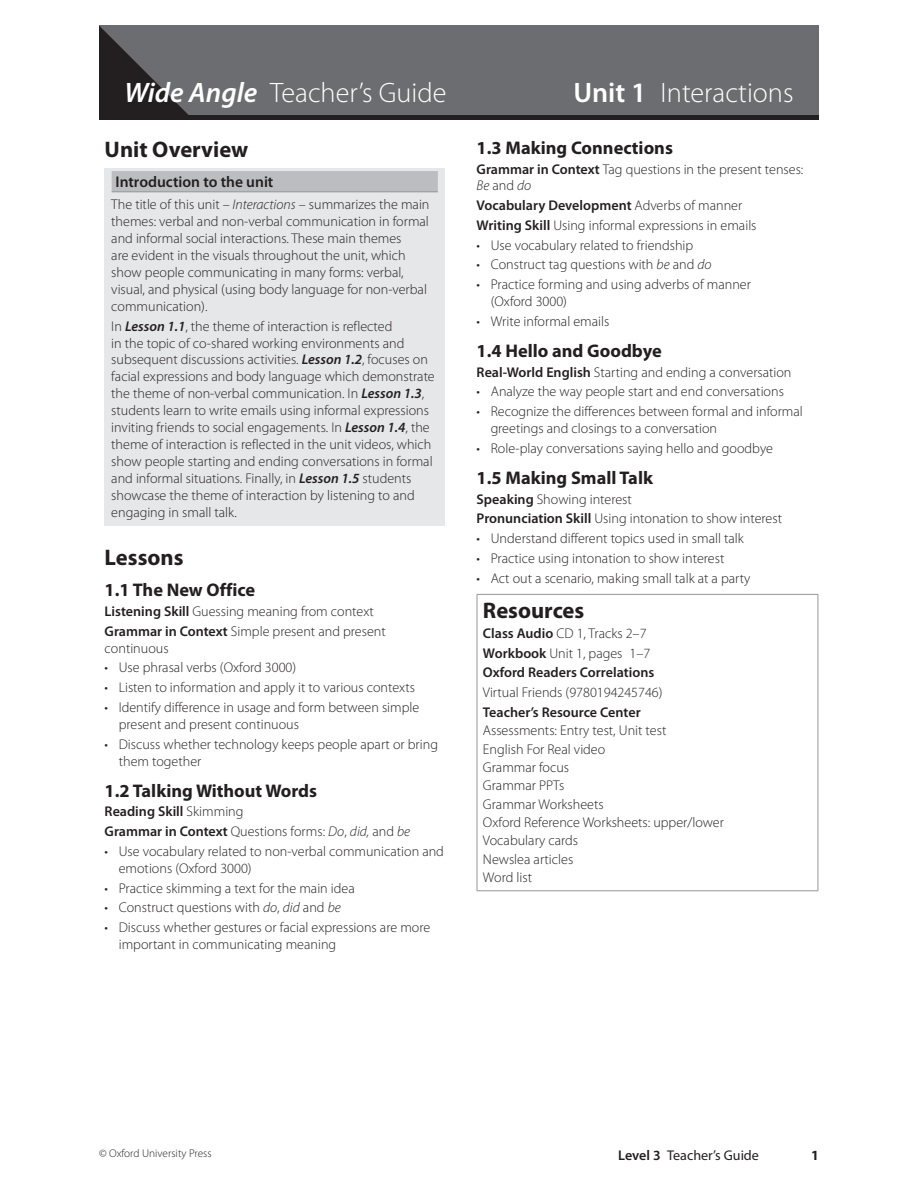
<style>
.page{position:relative;width:918px;height:1188px;background:#fff}
.page>*{position:absolute;margin:0;border:0;box-sizing:border-box;transform-origin:0 0}
.t1{font:300 28.2px "Myriad Pro";color:#fff}
.t2{font:700 22.65px "Myriad Pro";color:#231f20}
.t3{font:700 18.3px "Myriad Pro";color:#231f20}
.t4{font:600 15.45px "Myriad Pro";color:#231f20}
.t5{font:300 14.1px/17px "Myriad Pro";color:#231f20}
.t6{font:600 14.1px/19.8px "Myriad Pro";color:#231f20}
.t7{font:14.1px "Myriad Pro";color:#231f20}
.t8{font:700 14.1px "Myriad Pro";color:#231f20}
.t9{font:300 11.25px "Myriad Pro";color:#231f20}
.s1{font-weight:600;font-style:italic}
.s2{font-weight:600}
.s3{font-style:italic}
.s4{font-weight:300}
.s5{font-weight:300;font-style:italic}
</style>
<div class="page">
<div style="left:105px;top:168px;width:340px;height:358px;background:#e6e7e9"></div>
<div style="left:112px;top:171px;width:326px;height:21px;background:#bcbdc0"></div>
<hr style="left:112px;top:191px;width:326px;height:1px;background:#939598">
<hr style="left:477px;top:594px;width:341px;height:1px;background:#939598">
<hr style="left:477px;top:595px;width:1px;height:295px;background:#939598">
<hr style="left:818px;top:595px;width:1px;height:295px;background:#939598">
<hr style="left:477px;top:890px;width:341px;height:1px;background:#939598">
<div style="left:99px;top:25px;width:720px;height:95px;background:#6c6d70"></div>
<svg style="left:99px;top:25px;width:95px;height:91px"></svg>
<hr style="left:99px;top:116px;width:720px;height:4px;background:#231f20">
<p class="t1" style="left:124px;top:81px;width:323px"><span class="s1">Wide Angle</span> Teacher’s Guide</p>
<p class="t1" style="left:573px;top:81px;width:222px"><span class="s2">Unit 1</span> Interactions</p>
<p class="t2" style="left:105px;top:141px;width:145px">Unit Overview</p>
<p class="t4" style="left:116px;top:176px;width:159px">Introduction to the unit</p>
<p class="t5" style="left:111px;top:197px;width:320px">The title of this unit – <span class="s3">Interactions</span> – summarizes the main themes: verbal and non-verbal communication in formal and informal social interactions. These main themes<br>are evident in the visuals throughout the unit, which show people communicating in many forms: verbal, visual, and physical (using body language for non-verbal communication).</p>
<p class="t5" style="left:111px;top:318px;width:325px">In <span class="s1">Lesson 1.1</span>, the theme of interaction is reflected<br>in the topic of co-shared working environments and subsequent discussions activities. <span class="s1">Lesson 1.2</span>, focuses on facial expressions and body language which demonstrate the theme of non-verbal communication. In <span class="s1">Lesson 1.3</span>, students learn to write emails using informal expressions inviting friends to social engagements. In <span class="s1">Lesson 1.4</span>, the theme of interaction is reflected in the unit videos, which show people starting and ending conversations in formal and informal situations. Finally, in <span class="s1">Lesson 1.5</span> students showcase the theme of interaction by listening to and engaging in small talk.</p>
<p class="t2" style="left:105px;top:549px;width:80px">Lessons</p>
<p class="t3" style="left:105px;top:583px;width:152px">1.1 The New Office</p>
<p class="t5" style="left:105px;top:602px;width:283px;line-height:19.8px"><span class="s2">Listening Skill</span> Guessing meaning from context<br><span class="s2">Grammar in Context</span> Simple present and present</p>
<p class="t5" style="left:105px;top:641px;width:65px">continuous</p>
<p class="t5" style="left:105px;top:660px;width:193px">• Use phrasal verbs (Oxford 3000)</p>
<p class="t5" style="left:105px;top:680px;width:312px">• Listen to information and apply it to various contexts</p>
<p class="t5" style="left:119px;top:700px;width:302px;text-indent:-14px">• Identify difference in usage and form between simple present and present continuous</p>
<p class="t5" style="left:119px;top:737px;width:321px;text-indent:-14px">• Discuss whether technology keeps people apart or bring them together</p>
<p class="t3" style="left:105px;top:783px;width:214px">1.2 Talking Without Words</p>
<p class="t6" style="left:105px;top:803px;width:307px">Reading Skill <span class="s4">Skimming<br></span>Grammar in Context <span class="s4">Questions forms:</span> <span class="s5">Do</span><span class="s4">,</span> <span class="s5">did,</span> <span class="s4">and</span> <span class="s5">be</span></p>
<p class="t5" style="left:119px;top:844px;width:327px;text-indent:-14px">• Use vocabulary related to non-verbal communication and emotions (Oxford 3000)</p>
<p class="t5" style="left:105px;top:880px;width:252px">• Practice skimming a text for the main idea</p>
<p class="t5" style="left:105px;top:900px;width:238px">• Construct questions with <span class="s3">do</span>, <span class="s3">did</span> and <span class="s3">be</span></p>
<p class="t5" style="left:119px;top:920px;width:313px;text-indent:-14px">• Discuss whether gestures or facial expressions are more important in communicating meaning</p>
<p class="t3" style="left:477px;top:141px;width:198px">1.3 Making Connections</p>
<p class="t5" style="left:477px;top:161px;width:328px"><span class="s2">Grammar in Context</span> Tag questions in the present tenses:<br><span class="s3">Be</span> and <span class="s3">do</span></p>
<p class="t5" style="left:477px;top:197px;width:281px;line-height:19.8px"><span class="s2">Vocabulary Development</span> Adverbs of manner<br><span class="s2">Writing Skill</span> Using informal expressions in emails</p>
<p class="t5" style="left:477px;top:238px;width:218px">• Use vocabulary related to friendship</p>
<p class="t5" style="left:477px;top:257px;width:237px">• Construct tag questions with <span class="s3">be</span> and <span class="s3">do</span></p>
<p class="t5" style="left:491px;top:277px;width:262px;text-indent:-14px">• Practice forming and using adverbs of manner (Oxford 3000)</p>
<p class="t5" style="left:477px;top:314px;width:134px">• Write informal emails</p>
<p class="t3" style="left:477px;top:344px;width:187px">1.4 Hello and Goodbye</p>
<p class="t5" style="left:477px;top:365px;width:316px"><span class="s2">Real-World English</span> Starting and ending a conversation</p>
<p class="t5" style="left:477px;top:384px;width:309px">• Analyze the way people start and end conversations</p>
<p class="t5" style="left:491px;top:404px;width:314px;text-indent:-14px">• Recognize the differences between formal and informal greetings and closings to a conversation</p>
<p class="t5" style="left:477px;top:441px;width:298px">• Role-play conversations saying hello and goodbye</p>
<p class="t3" style="left:477px;top:471px;width:178px">1.5 Making Small Talk</p>
<p class="t5" style="left:477px;top:490px;width:307px;line-height:19.8px"><span class="s2">Speaking</span> Showing interest<br><span class="s2">Pronunciation Skill</span> Using intonation to show interest</p>
<p class="t5" style="left:477px;top:531px;width:269px">• Understand different topics used in small talk</p>
<p class="t5" style="left:477px;top:551px;width:249px">• Practice using intonation to show interest</p>
<p class="t5" style="left:477px;top:571px;width:275px">• Act out a scenario, making small talk at a party</p>
<p class="t2" style="left:483px;top:602px;width:103px">Resources</p>
<p class="t6" style="left:483px;top:624px;width:181px">Class Audio <span class="s4">CD 1, Tracks 2–7<br></span>Workbook <span class="s4">Unit 1, pages 1–7<br></span>Oxford Readers Correlations<br><span class="s4">Virtual Friends (9780194245746)<br></span>Teacher’s Resource Center</p>
<p class="t5" style="left:483px;top:722px;width:243px;line-height:18.3px">Assessments: Entry test, Unit test<br>English For Real video<br>Grammar focus<br>Grammar PPTs<br>Grammar Worksheets<br>Oxford Reference Worksheets: upper/lower<br>Vocabulary cards<br>Newslea articles<br>Word list</p>
<p class="t9" style="left:99px;top:1149px;width:114px">© Oxford University Press</p>
<p class="t7" style="left:618px;top:1149px;width:142px"><span class="s2">Level 3</span> Teacher’s Guide</p>
<p class="t8" style="left:811px;top:1149px;width:9px">1</p>
</div>
